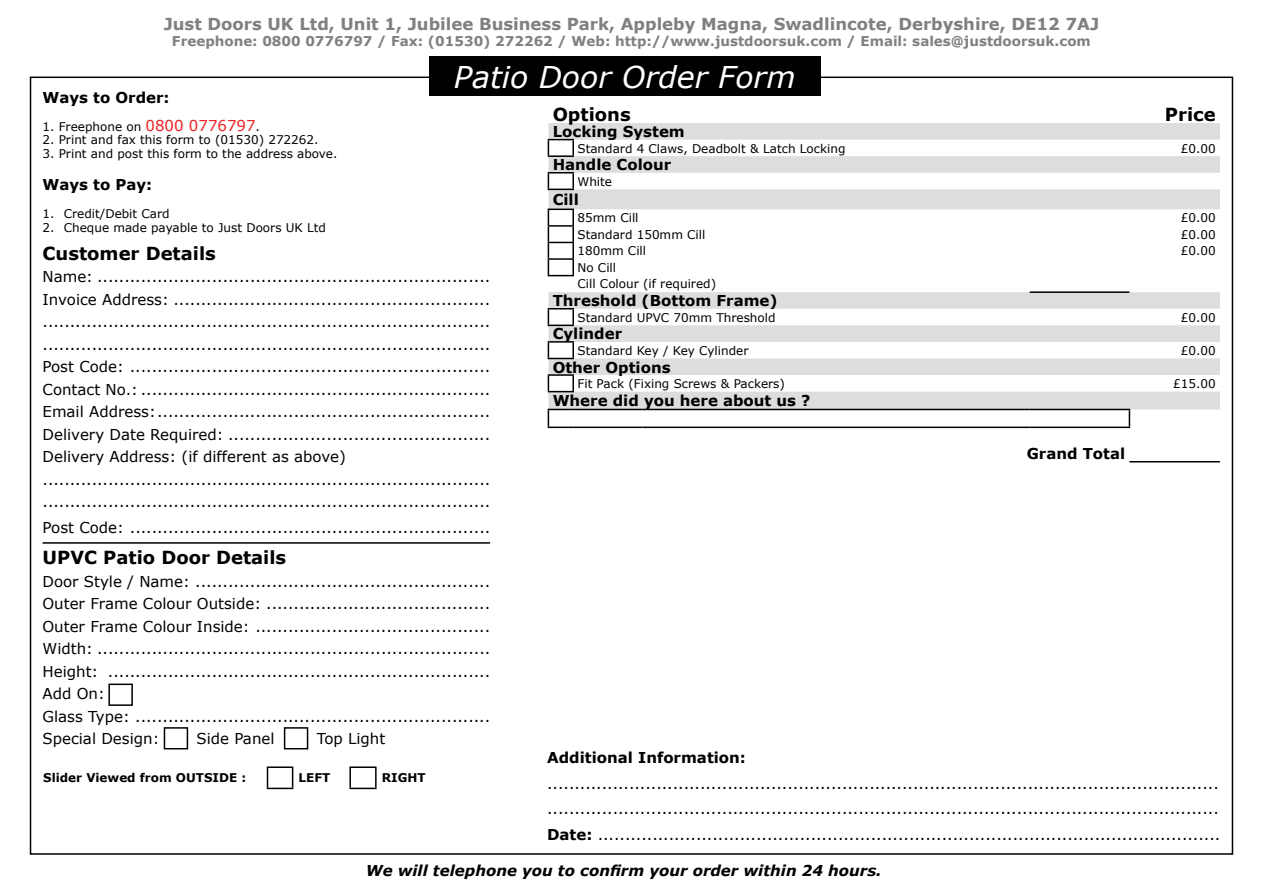
<style>
.page{position:relative;width:1263px;height:893px;background:#fff}
.page>*{position:absolute;margin:0;border:0;box-sizing:border-box;transform-origin:0 0}
.t1{font:italic 30px "Verdana";color:#fff}
.t2{font:700 18px "Verdana";color:#000}
.t3{font:700 16.5px "Verdana";color:#808080}
.t4{font:15px/22.5px "Verdana";color:#000}
.t5{font:700 15px "Verdana";color:#000}
.t6{font:italic 700 15px "Verdana";color:#000}
.t7{font:700 13.5px "Verdana";color:#808080}
.t8{font:12px/16.5px "Verdana";color:#000}
.t9{font:700 12px "Verdana";color:#000}
.s1{font-size:15px;color:#ed2024}
.s2{font-weight:700}
</style>
<div class="page">
<svg style="left:548px;top:123px;width:672px;height:286px"></svg>
<svg style="left:548px;top:139px;width:26px;height:16px"></svg>
<hr style="left:548px;top:155px;width:26px;height:2px;background:#000">
<hr style="left:548px;top:172px;width:26px;height:2px;background:#000">
<svg style="left:548px;top:174px;width:26px;height:16px"></svg>
<svg style="left:548px;top:209px;width:26px;height:67px"></svg>
<hr style="left:548px;top:225px;width:26px;height:2px;background:#000">
<svg style="left:548px;top:308px;width:26px;height:18px"></svg>
<hr style="left:548px;top:341px;width:26px;height:2px;background:#000">
<svg style="left:548px;top:343px;width:26px;height:16px"></svg>
<hr style="left:548px;top:374px;width:26px;height:2px;background:#000">
<hr style="left:1030px;top:291px;width:99px;height:2px;background:#000">
<hr style="left:1129px;top:461px;width:91px;height:1px;background:#000">
<hr style="left:573px;top:409px;width:69px;height:1px;background:#000">
<hr style="left:642px;top:409px;width:388px;height:1px;background:#000">
<hr style="left:1030px;top:409px;width:100px;height:1px;background:#000">
<svg style="left:548px;top:409px;width:25px;height:19px"></svg>
<hr style="left:573px;top:427px;width:69px;height:1px;background:#000">
<hr style="left:642px;top:427px;width:388px;height:1px;background:#000">
<hr style="left:1030px;top:427px;width:100px;height:1px;background:#000">
<svg style="left:1129px;top:410px;width:1px;height:17px"></svg>
<svg style="left:548px;top:376px;width:26px;height:16px"></svg>
<div style="left:429px;top:56px;width:392px;height:40px;background:#000"></div>
<hr style="left:43px;top:542px;width:447px;height:2px;background:#000">
<hr style="left:267px;top:766px;width:26px;height:2px;background:#000">
<svg style="left:267px;top:768px;width:26px;height:21px"></svg>
<hr style="left:349px;top:766px;width:28px;height:2px;background:#000">
<hr style="left:349px;top:768px;width:2px;height:20px;background:#000">
<hr style="left:375px;top:768px;width:2px;height:20px;background:#000">
<svg style="left:349px;top:788px;width:28px;height:1px"></svg>
<div style="left:164px;top:727px;width:24px;height:22px;border:2px solid #000"></div>
<div style="left:284px;top:727px;width:24px;height:22px;border:2px solid #000"></div>
<div style="left:108px;top:684px;width:25px;height:22px;border:2px solid #000"></div>
<p class="t3" style="left:164px;top:13px;width:937px">Just Doors UK Ltd, Unit 1, Jubilee Business Park, Appleby Magna, Swadlincote, Derbyshire, DE12 7AJ</p>
<p class="t7" style="left:172px;top:32px;width:920px">Freephone: 0800 0776797 / Fax: (01530) 272262 / Web: http://www.justdoorsuk.com / Email: sales@justdoorsuk.com</p>
<h1 class="t1" style="left:454px;top:58px;width:343px">Patio Door Order Form</h1>
<p class="t5" style="left:43px;top:88px;width:129px">Ways to Order:</p>
<p class="t8" style="left:43px;top:118px;width:219px">1. Freephone on <span class="s1">0800 0776797</span>.</p>
<p class="t8" style="left:43px;top:132px;width:277px">2. Print and fax this form to (01530) 272262.</p>
<p class="t8" style="left:43px;top:145px;width:296px">3. Print and post this form to the address above.</p>
<p class="t5" style="left:43px;top:175px;width:111px">Ways to Pay:</p>
<p class="t8" style="left:43px;top:206px;width:129px">1. Credit/Debit Card</p>
<p class="t8" style="left:43px;top:219px;width:285px">2. Cheque made payable to Just Doors UK Ltd</p>
<p class="t2" style="left:43px;top:241px;width:175px">Customer Details</p>
<p class="t4" style="left:43px;top:266px;width:449px">Name: ........................................................................<br>Invoice Address: .......................................................... .................................................................................. ..................................................................................<br>Post Code: ..................................................................<br>Contact No.: ................................................................<br>Email Address:.............................................................<br>Delivery Date Required: ................................................<br>Delivery Address: (if different as above) .................................................................................. ..................................................................................</p>
<p class="t4" style="left:43px;top:516px;width:449px">Post Code: ..................................................................</p>
<p class="t2" style="left:43px;top:546px;width:245px">UPVC Patio Door Details</p>
<p class="t4" style="left:43px;top:570px;width:449px">Door Style / Name: ......................................................<br>Outer Frame Colour Outside: .........................................<br>Outer Frame Colour Inside: ...........................................<br>Width: ........................................................................<br>Height: ......................................................................<br>Add On:<br>Glass Type: .................................................................<br>Special Design:</p>
<p class="t4" style="left:196px;top:728px;width:80px">Side Panel</p>
<p class="t4" style="left:317px;top:728px;width:70px">Top Light</p>
<p class="t2" style="left:553px;top:102px;width:80px">Options</p>
<p class="t2" style="left:1165px;top:102px;width:52px">Price</p>
<p class="t5" style="left:553px;top:122px;width:134px">Locking System</p>
<p class="t8" style="left:577px;top:140px;width:269px">Standard 4 Claws, Deadbolt &amp; Latch Locking</p>
<p class="t8" style="left:1181px;top:140px;width:36px">£0.00</p>
<p class="t5" style="left:553px;top:155px;width:120px">Handle Colour</p>
<p class="t8" style="left:577px;top:173px;width:36px">White</p>
<p class="t5" style="left:553px;top:190px;width:28px">Cill</p>
<p class="t8" style="left:577px;top:210px;width:63px">85mm Cill</p>
<p class="t8" style="left:1181px;top:210px;width:36px">£0.00</p>
<p class="t8" style="left:577px;top:226px;width:129px">Standard 150mm Cill</p>
<p class="t8" style="left:1181px;top:226px;width:36px">£0.00</p>
<p class="t8" style="left:577px;top:243px;width:70px">180mm Cill</p>
<p class="t8" style="left:1181px;top:243px;width:36px">£0.00</p>
<p class="t8" style="left:577px;top:259px;width:140px">No Cill<br>Cill Colour (if required)</p>
<p class="t5" style="left:553px;top:291px;width:227px">Threshold (Bottom Frame)</p>
<p class="t8" style="left:577px;top:309px;width:200px">Standard UPVC 70mm Threshold</p>
<p class="t8" style="left:1181px;top:309px;width:36px">£0.00</p>
<p class="t5" style="left:553px;top:324px;width:71px">Cylinder</p>
<p class="t8" style="left:577px;top:342px;width:173px">Standard Key / Key Cylinder</p>
<p class="t8" style="left:1181px;top:342px;width:36px">£0.00</p>
<p class="t5" style="left:553px;top:357px;width:119px">Other Options</p>
<p class="t8" style="left:577px;top:375px;width:209px">Fit Pack (Fixing Screws &amp; Packers)</p>
<p class="t8" style="left:1173px;top:375px;width:44px">£15.00</p>
<p class="t5" style="left:553px;top:391px;width:259px">Where did you here about us ?</p>
<p class="t5" style="left:1027px;top:444px;width:100px">Grand Total</p>
<p class="t5" style="left:547px;top:748px;width:200px">Additional Information:</p>
<p class="t4" style="left:547px;top:771px;width:675px;line-height:25.5px;text-align:justify">........................................................................................................................... ...........................................................................................................................<br><span class="s2">Date:</span> ..................................................................................................................</p>
<p class="t6" style="left:366px;top:861px;width:517px">We will telephone you to confirm your order within 24 hours.</p>
<p class="t9" style="left:43px;top:770px;width:204px">Slider Viewed from OUTSIDE :</p>
<p class="t9" style="left:299px;top:770px;width:33px">LEFT</p>
<p class="t9" style="left:382px;top:770px;width:45px">RIGHT</p>
</div>
